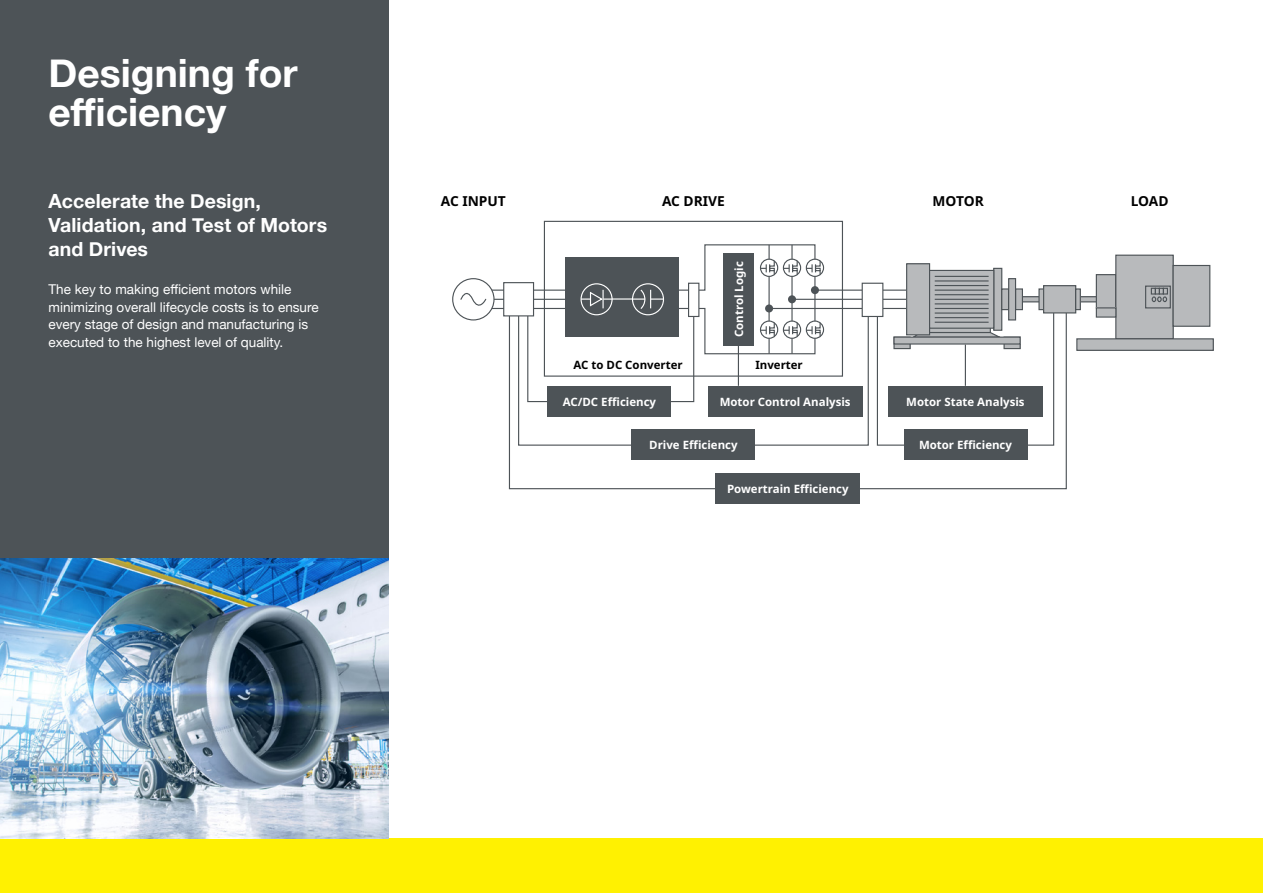
<style>
.page{position:relative;width:1263px;height:893px;background:#fff}
.page>*{position:absolute;margin:0;border:0;box-sizing:border-box;transform-origin:0 0}
.Subkop{font:700 39px/39px "Helvetica Neue";color:#fff}
.Subkop-2{font:700 19.5px/24px "Helvetica Neue";letter-spacing:.005em;color:#fff}
.t1{font:700 13.8px "Noto Sans";color:#000}
.Body{font:13.5px/17.5px "Helvetica Neue";color:#fff}
.t2{font:700 11.4px "Noto Sans";color:#fff}
.t3{font:700 11.4px "Noto Sans";color:#000}
</style>
<div class="page">
<div style="left:1022px;top:297px;width:75px;height:5px;background:#b8babc"></div>
<div style="left:1022px;top:296px;width:75px;height:6px;border:1px solid #4d5357"></div>
<div style="left:1044px;top:286px;width:32px;height:27px;background:#b8babc"></div>
<div style="left:1043px;top:285px;width:33px;height:28px;border:1px solid #4d5357"></div>
<hr style="left:1076px;top:289px;width:4px;height:21px;background:#b8babc">
<div style="left:1075px;top:288px;width:6px;height:22px;border:1px solid #4d5357"></div>
<div style="left:1096px;top:275px;width:20px;height:33px;background:#b8babc"></div>
<div style="left:1096px;top:274px;width:20px;height:34px;border:1px solid #4d5357"></div>
<div style="left:1116px;top:255px;width:57px;height:84px;background:#b8babc"></div>
<div style="left:1115px;top:255px;width:59px;height:84px;border:1px solid #4d5357"></div>
<div style="left:1173px;top:265px;width:37px;height:61px;background:#b8babc"></div>
<div style="left:1172px;top:265px;width:38px;height:62px;border:1px solid #4d5357"></div>
<div style="left:1145px;top:286px;width:26px;height:22px;border:1px solid #4d5357"></div>
<div style="left:1077px;top:339px;width:136px;height:11px;background:#b8babc"></div>
<div style="left:1076px;top:338px;width:138px;height:13px;border:1px solid #4d5357"></div>
<div style="left:1096px;top:308px;width:20px;height:9px;background:#b8babc"></div>
<div style="left:1096px;top:307px;width:20px;height:11px;border:1px solid #4d5357"></div>
<svg style="left:1151px;top:288px;width:17px;height:14px"></svg>
<div style="left:907px;top:264px;width:22px;height:71px;background:#b8babc"></div>
<div style="left:906px;top:263px;width:24px;height:72px;border:1px solid #4d5357"></div>
<div style="left:994px;top:268px;width:8px;height:62px;background:#b8babc"></div>
<div style="left:993px;top:268px;width:9px;height:63px;border:1px solid #4d5357"></div>
<div style="left:1001px;top:288px;width:8px;height:22px;border:1px solid #4d5357"></div>
<div style="left:1009px;top:279px;width:6px;height:41px;background:#b8babc"></div>
<div style="left:1008px;top:278px;width:8px;height:42px;border:1px solid #4d5357"></div>
<div style="left:929px;top:270px;width:65px;height:58px;background:#b8babc"></div>
<div style="left:929px;top:270px;width:65px;height:59px;border:1px solid #4d5357"></div>
<hr style="left:935px;top:276px;width:53px;height:1px;background:#4d5357">
<hr style="left:935px;top:280px;width:53px;height:2px;background:#4d5357">
<hr style="left:935px;top:285px;width:53px;height:1px;background:#4d5357">
<div style="left:566px;top:257px;width:113px;height:80px;background:#4d5357"></div>
<hr style="left:490px;top:290px;width:82px;height:1px;background:#4d5357">
<hr style="left:490px;top:299px;width:82px;height:1px;background:#4d5357">
<hr style="left:490px;top:308px;width:82px;height:1px;background:#4d5357">
<div style="left:806px;top:259px;width:18px;height:18px;border:1px solid #4d5357;border-radius:50%"></div>
<svg style="left:688px;top:244px;width:133px;height:45px"></svg>
<div style="left:453px;top:279px;width:41px;height:41px;background:#fff;border-radius:50%"></div>
<div style="left:452px;top:278px;width:43px;height:42px;border:1px solid #4d5357;border-radius:50%"></div>
<svg style="left:460px;top:293px;width:27px;height:13px"></svg>
<div style="left:580px;top:283px;width:33px;height:32px;border:1px solid #fff;border-radius:50%"></div>
<div style="left:632px;top:283px;width:32px;height:32px;border:1px solid #fff;border-radius:50%"></div>
<svg style="left:508px;top:289px;width:559px;height:201px"></svg>
<svg style="left:876px;top:307px;width:179px;height:139px"></svg>
<div style="left:548px;top:386px;width:123px;height:31px;background:#4d5357"></div>
<div style="left:708px;top:386px;width:154px;height:31px;background:#4d5357"></div>
<hr style="left:965px;top:345px;width:1px;height:41px;background:#4d5357">
<div style="left:888px;top:386px;width:155px;height:31px;background:#4d5357"></div>
<div style="left:631px;top:429px;width:124px;height:31px;background:#4d5357"></div>
<div style="left:904px;top:429px;width:123px;height:31px;background:#4d5357"></div>
<div style="left:716px;top:473px;width:144px;height:31px;background:#4d5357"></div>
<div style="left:504px;top:283px;width:29px;height:33px;background:#fff"></div>
<div style="left:503px;top:282px;width:31px;height:34px;border:1px solid #4d5357"></div>
<div style="left:862px;top:283px;width:21px;height:33px;background:#fff"></div>
<div style="left:862px;top:283px;width:21px;height:34px;border:1px solid #4d5357"></div>
<div style="left:688px;top:283px;width:11px;height:33px;background:#fff"></div>
<div style="left:688px;top:283px;width:11px;height:34px;border:1px solid #4d5357"></div>
<div style="left:0;top:0;width:388px;height:670px;background:#4d5357"></div>
<div style="left:0;top:839px;width:1263px;height:54px;background:#fff101"></div>
<img style="left:0;top:558px;width:388px;height:281px">
<p class="Subkop" style="left:49px;top:54px;width:251px">Designing for efficiency</p>
<p class="Subkop-2" style="left:49px;top:190px;width:280px">Accelerate the Design,<br>Validation, and Test of Motors and Drives</p>
<p class="Body" style="left:49px;top:281px;width:272px">The key to making efficient motors while minimizing overall lifecycle costs is to ensure every stage of design and manufacturing is executed to the highest level of quality.</p>
<p class="t1" style="left:441px;top:191px;width:67px">AC INPUT</p>
<p class="t1" style="left:662px;top:191px;width:64px">AC DRIVE</p>
<p class="t2" style="left:731px;top:337px;width:77px;rotate:-90deg">Control Logic</p>
<p class="t1" style="left:933px;top:191px;width:53px">MOTOR</p>
<p class="t1" style="left:1131px;top:191px;width:39px">LOAD</p>
<p class="t3" style="left:573px;top:357px;width:111px">AC to DC Converter</p>
<p class="t3" style="left:755px;top:357px;width:49px">Inverter</p>
<p class="t2" style="left:563px;top:393px;width:95px">AC/DC Efficiency</p>
<p class="t2" style="left:720px;top:393px;width:132px">Motor Control Analysis</p>
<p class="t2" style="left:906px;top:393px;width:120px">Motor State Analysis</p>
<p class="t2" style="left:649px;top:437px;width:90px">Drive Efficiency</p>
<p class="t2" style="left:919px;top:437px;width:95px">Motor Efficiency</p>
<p class="t2" style="left:727px;top:480px;width:123px">Powertrain Efficiency</p>
</div>
